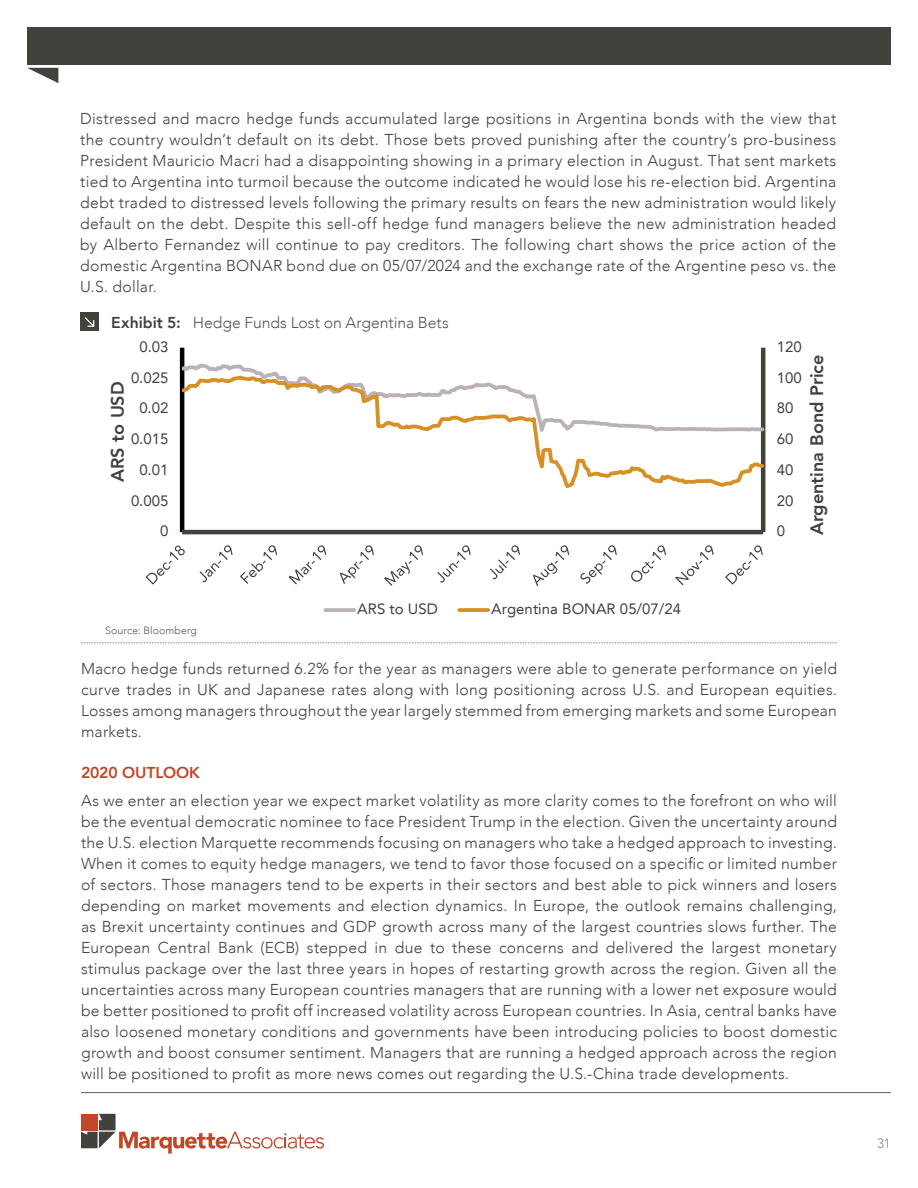
<style>
.page{position:relative;width:918px;height:1188px;background:#fff}
.page>*{position:absolute;margin:0;border:0;box-sizing:border-box;transform-origin:0 0}
.t1{font:800 18px "Avenir LT";color:#43413d}
.t2{font:300 15.75px/21px "Avenir";letter-spacing:.015em;color:#42413c;text-align:justify}
.t3{font:300 15.75px "Avenir";letter-spacing:-.005em;color:#54555a}
.t4{font:800 15.75px "Avenir";letter-spacing:-.005em;color:#c04524}
.t5{font:15px "Avenir LT";color:#43413d}
.t6{font:300 13.5px "Avenir";color:#8a8a8e}
.t7{font:300 10.5px "Avenir";letter-spacing:.015em;color:#54555a}
.s1{font-family:"Avenir LT";font-weight:800;color:#43413d}
</style>
<div class="page">
<hr style="left:81px;top:1092px;width:810px;height:1px;background:#645f5b">
<svg style="left:81px;top:1114px;width:243px;height:40px"></svg>
<div style="left:27px;top:27px;width:864px;height:38px;background:#43413d"></div>
<svg style="left:27px;top:68px;width:31px;height:15px"></svg>
<div style="left:80px;top:313px;width:19px;height:18px;background:#42413c"></div>
<svg style="left:84px;top:317px;width:11px;height:10px"></svg>
<hr style="left:761px;top:348px;width:4px;height:184px;background:#43413d">
<hr style="left:180px;top:348px;width:4px;height:184px;background:#000">
<hr style="left:182px;top:530px;width:581px;height:4px;background:#43413d">
<svg style="left:182px;top:362px;width:579px;height:12px"></svg>
<svg style="left:182px;top:374px;width:582px;height:117px"></svg>
<svg style="left:146px;top:546px;width:39px;height:39px"></svg>
<svg style="left:200px;top:545px;width:33px;height:37px"></svg>
<svg style="left:240px;top:545px;width:37px;height:39px"></svg>
<svg style="left:289px;top:545px;width:37px;height:40px"></svg>
<svg style="left:340px;top:545px;width:34px;height:39px"></svg>
<svg style="left:384px;top:545px;width:39px;height:41px"></svg>
<svg style="left:437px;top:545px;width:34px;height:38px"></svg>
<svg style="left:490px;top:545px;width:30px;height:34px"></svg>
<svg style="left:533px;top:545px;width:36px;height:41px"></svg>
<svg style="left:580px;top:545px;width:37px;height:39px"></svg>
<svg style="left:631px;top:545px;width:35px;height:37px"></svg>
<svg style="left:675px;top:545px;width:39px;height:40px"></svg>
<svg style="left:725px;top:545px;width:38px;height:40px"></svg>
<hr style="left:325px;top:608px;width:29px;height:4px;background:#bab1ba">
<svg style="left:459px;top:608px;width:29px;height:4px"></svg>
<svg style="left:81px;top:643px;width:756px;height:1px"></svg>
<p class="t2" style="left:80px;top:108px;width:758px">Distressed and macro hedge funds accumulated large positions in Argentina bonds with the view that the country wouldn’t default on its debt. Those bets proved punishing after the country’s pro-business President Mauricio Macri had a disappointing showing in a primary election in August. That sent markets tied to Argentina into turmoil because the outcome indicated he would lose his re-election bid. Argentina debt traded to distressed levels following the primary results on fears the new administration would likely default on the debt. Despite this sell-off hedge fund managers believe the new administration headed by Alberto Fernandez will continue to pay creditors. The following chart shows the price action of the domestic Argentina BONAR bond due on 05/07/2024 and the exchange rate of the Argentine peso vs. the U.S. dollar.</p>
<p class="t3" style="left:111px;top:313px;width:339px"><span class="s1">Exhibit 5:</span> Hedge Funds Lost on Argentina Bets</p>
<p class="t5" style="left:139px;top:338px;width:31px">0.03</p>
<p class="t5" style="left:131px;top:369px;width:39px">0.025</p>
<p class="t1" style="left:107px;top:482px;width:102px;rotate:-90deg">ARS to USD</p>
<p class="t5" style="left:139px;top:400px;width:31px">0.02</p>
<p class="t5" style="left:131px;top:430px;width:39px">0.015</p>
<p class="t5" style="left:139px;top:461px;width:31px">0.01</p>
<p class="t5" style="left:131px;top:492px;width:39px">0.005</p>
<p class="t5" style="left:160px;top:523px;width:10px">0</p>
<p class="t7" style="left:105px;top:624px;width:93px">Source: Bloomberg</p>
<p class="t5" style="left:357px;top:600px;width:82px">ARS to USD</p>
<p class="t5" style="left:491px;top:600px;width:192px">Argentina BONAR 05/07/24</p>
<p class="t5" style="left:777px;top:338px;width:27px">120</p>
<p class="t5" style="left:777px;top:369px;width:27px">100</p>
<p class="t5" style="left:777px;top:400px;width:18px">80</p>
<p class="t5" style="left:777px;top:430px;width:18px">60</p>
<p class="t5" style="left:777px;top:461px;width:18px">40</p>
<p class="t5" style="left:777px;top:492px;width:18px">20</p>
<p class="t5" style="left:777px;top:523px;width:10px">0</p>
<p class="t1" style="left:806px;top:535px;width:182px;rotate:-90deg">Argentina Bond Price</p>
<p class="t2" style="left:81px;top:658px;width:758px">Macro hedge funds returned 6.2% for the year as managers were able to generate performance on yield curve trades in UK and Japanese rates along with long positioning across U.S. and European equities.<br>Losses among managers throughout the year largely stemmed from emerging markets and some European markets.</p>
<p class="t4" style="left:81px;top:760px;width:121px">2020 OUTLOOK</p>
<p class="t2" style="left:81px;top:790px;width:758px">As we enter an election year we expect market volatility as more clarity comes to the forefront on who will be the eventual democratic nominee to face President Trump in the election. Given the uncertainty around the U.S. election Marquette recommends focusing on managers who take a hedged approach to investing.<br>When it comes to equity hedge managers, we tend to favor those focused on a specific or limited number of sectors. Those managers tend to be experts in their sectors and best able to pick winners and losers depending on market movements and election dynamics. In Europe, the outlook remains challenging, as Brexit uncertainty continues and GDP growth across many of the largest countries slows further. The European Central Bank (ECB) stepped in due to these concerns and delivered the largest monetary stimulus package over the last three years in hopes of restarting growth across the region. Given all the uncertainties across many European countries managers that are running with a lower net exposure would be better positioned to profit off increased volatility across European countries. In Asia, central banks have also loosened monetary conditions and governments have been introducing policies to boost domestic growth and boost consumer sentiment. Managers that are running a hedged approach across the region will be positioned to profit as more news comes out regarding the U.S.-China trade developments.</p>
<p class="t6" style="left:877px;top:1136px;width:15px">31</p>
</div>
